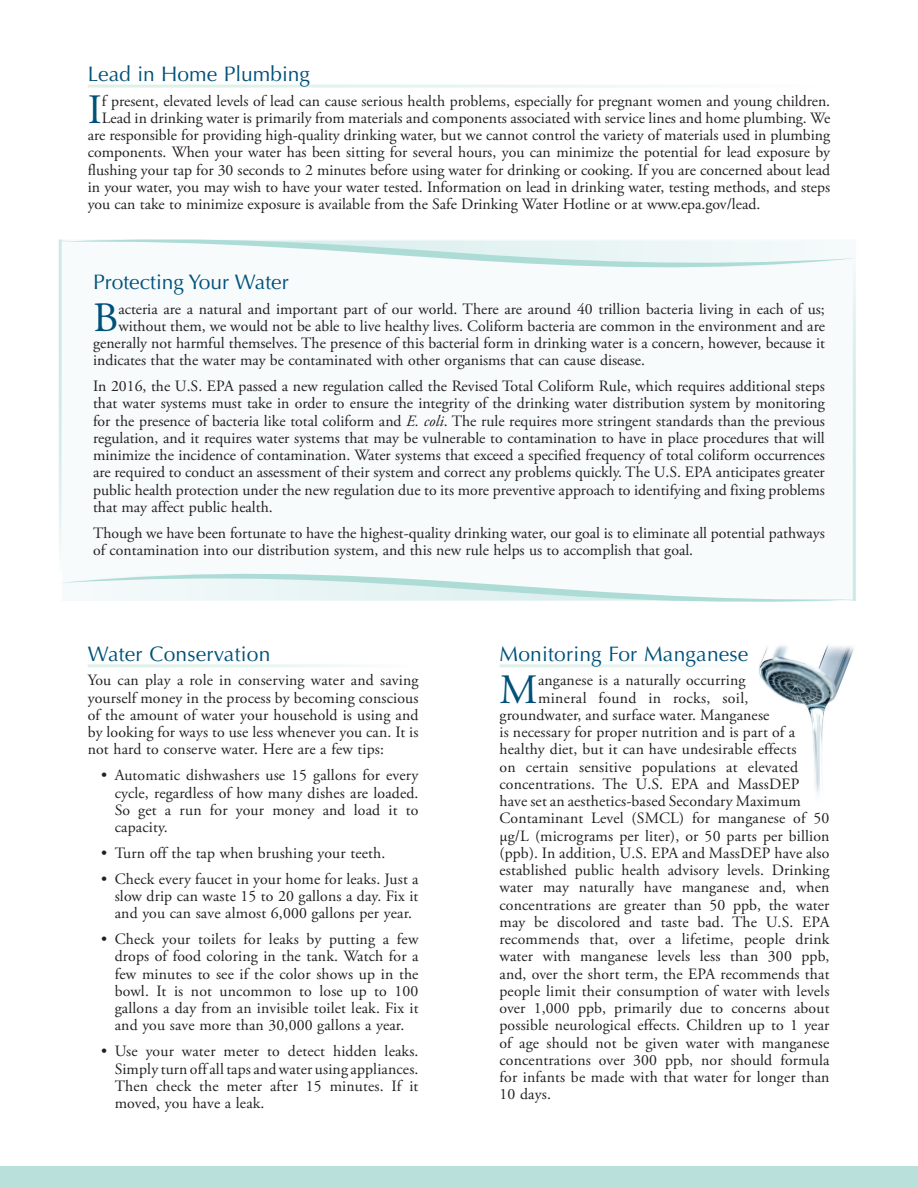
<style>
.page{position:relative;width:918px;height:1188px;background:#fff}
.page>*{position:absolute;margin:0;border:0;box-sizing:border-box;transform-origin:0 0}
.Initial_Cap{font:41.7px "Adobe Garamond Pro";color:#00517a}
.Article_Headline-Gra{font:21px "Optima";letter-spacing:.01em;color:#00517a}
.Article_Headline{font:21px "Optima";color:#00517a}
.Initial_Cap-2{font:15.75px "Adobe Garamond Pro";color:#231f20}
.First_Paragraph{font:15.75px/17.2px "Adobe Garamond Pro";letter-spacing:.005em;color:#231f20;text-align:justify}
.Initial_Cap-3{font:15.75px "Adobe Garamond Pro";letter-spacing:.02em;color:#231f20}
.s1{font-style:italic}
</style>
<div class="page">
<div style="left:0;top:1166px;width:918px;height:22px;background:#bae0dc"></div>
<div style="left:62px;top:239px;width:794px;height:362px;background:#f7fbfc"></div>
<hr style="left:853px;top:260px;width:3px;height:341px;background:#cde9e7">
<hr style="left:59px;top:239px;width:3px;height:335px;background:#cde9e7">
<svg style="left:59px;top:554px;width:798px;height:48px"></svg>
<svg style="left:58px;top:239px;width:798px;height:48px"></svg>
<img style="left:759px;top:645px;width:95px;height:149px">
<p class="Article_Headline-Gra" style="left:88px;top:62px;width:224px">Lead in Home Plumbing</p>
<p class="Initial_Cap" style="left:88px;top:85px;width:16px">I</p>
<p class="Initial_Cap-2" style="left:102px;top:91px;width:730px">f present, elevated levels of lead can cause serious health problems, especially for pregnant women and young children.</p>
<p class="Initial_Cap-2" style="left:102px;top:108px;width:730px">Lead in drinking water is primarily from materials and components associated with service lines and home plumbing. We</p>
<p class="Initial_Cap-2" style="left:88px;top:126px;width:744px">are responsible for providing high-quality drinking water, but we cannot control the variety of materials used in plumbing</p>
<p class="Initial_Cap-2" style="left:88px;top:143px;width:744px">components. When your water has been sitting for several hours, you can minimize the potential for lead exposure by</p>
<p class="Initial_Cap-2" style="left:88px;top:160px;width:744px">flushing your tap for 30 seconds to 2 minutes before using water for drinking or cooking. If you are concerned about lead</p>
<p class="Initial_Cap-2" style="left:88px;top:177px;width:744px">in your water, you may wish to have your water tested. Information on lead in drinking water, testing methods, and steps</p>
<p class="Initial_Cap-2" style="left:88px;top:195px;width:674px">you can take to minimize exposure is available from the Safe Drinking Water Hotline or at www.epa.gov/lead.</p>
<p class="Article_Headline" style="left:93px;top:269px;width:197px">Protecting Your Water</p>
<p class="Initial_Cap" style="left:93px;top:293px;width:27px">B</p>
<p class="Initial_Cap-2" style="left:118px;top:299px;width:708px">acteria are a natural and important part of our world. There are around 40 trillion bacteria living in each of us;</p>
<p class="Initial_Cap-2" style="left:118px;top:316px;width:708px">without them, we would not be able to live healthy lives. Coliform bacteria are common in the environment and are</p>
<p class="Initial_Cap-2" style="left:93px;top:334px;width:733px">generally not harmful themselves. The presence of this bacterial form in drinking water is a concern, however, because it</p>
<p class="Initial_Cap-2" style="left:93px;top:351px;width:554px">indicates that the water may be contaminated with other organisms that can cause disease.</p>
<p class="First_Paragraph" style="left:93px;top:378px;width:733px">In 2016, the U.S. EPA passed a new regulation called the Revised Total Coliform Rule, which requires additional steps that water systems must take in order to ensure the integrity of the drinking water distribution system by monitoring for the presence of bacteria like total coliform and <span class="s1">E. coli</span>. The rule requires more stringent standards than the previous regulation, and it requires water systems that may be vulnerable to contamination to have in place procedures that will minimize the incidence of contamination. Water systems that exceed a specified frequency of total coliform occurrences are required to conduct an assessment of their system and correct any problems quickly. The U.S. EPA anticipates greater public health protection under the new regulation due to its more preventive approach to identifying and fixing problems that may affect public health.</p>
<p class="First_Paragraph" style="left:93px;top:525px;width:733px">Though we have been fortunate to have the highest-quality drinking water, our goal is to eliminate all potential pathways of contamination into our distribution system, and this new rule helps us to accomplish that goal.</p>
<p class="Article_Headline-Gra" style="left:88px;top:641px;width:184px">Water Conservation</p>
<p class="First_Paragraph" style="left:88px;top:672px;width:332px">You can play a role in conserving water and saving yourself money in the process by becoming conscious of the amount of water your household is using and by looking for ways to use less whenever you can. It is not hard to conserve water. Here are a few tips:</p>
<p class="First_Paragraph" style="left:115px;top:767px;width:305px;text-indent:-14px">• Automatic dishwashers use 15 gallons for every cycle, regardless of how many dishes are loaded.<br>So get a run for your money and load it to capacity.</p>
<p class="First_Paragraph" style="left:101px;top:845px;width:286px">• Turn off the tap when brushing your teeth.</p>
<p class="First_Paragraph" style="left:115px;top:871px;width:305px;text-indent:-14px">• Check every faucet in your home for leaks. Just a slow drip can waste 15 to 20 gallons a day. Fix it and you can save almost 6,000 gallons per year.</p>
<p class="First_Paragraph" style="left:115px;top:931px;width:305px;text-indent:-14px">• Check your toilets for leaks by putting a few drops of food coloring in the tank. Watch for a few minutes to see if the color shows up in the bowl. It is not uncommon to lose up to 100 gallons a day from an invisible toilet leak. Fix it and you save more than 30,000 gallons a year.</p>
<p class="First_Paragraph" style="left:115px;top:1043px;width:305px;text-indent:-14px">• Use your water meter to detect hidden leaks.<br>Simply turn off all taps and water using appliances.<br>Then check the meter after 15 minutes. If it moved, you have a leak.</p>
<p class="Article_Headline-Gra" style="left:500px;top:641px;width:250px">Monitoring For Manganese</p>
<p class="Initial_Cap" style="left:500px;top:664px;width:40px">M</p>
<p class="Initial_Cap-2" style="left:538px;top:671px;width:209px">anganese is a naturally occurring</p>
<p class="Initial_Cap-3" style="left:538px;top:688px;width:212px">mineral found in rocks, soil,</p>
<p class="Initial_Cap-2" style="left:500px;top:705px;width:272px">groundwater, and surface water. Manganese</p>
<p class="Initial_Cap-2" style="left:500px;top:723px;width:297px">is necessary for proper nutrition and is part of a</p>
<p class="Initial_Cap-2" style="left:500px;top:740px;width:298px">healthy diet, but it can have undesirable effects</p>
<p class="Initial_Cap-2" style="left:500px;top:757px;width:300px">on certain sensitive populations at elevated</p>
<p class="Initial_Cap-2" style="left:500px;top:774px;width:301px">concentrations. The U.S. EPA and MassDEP</p>
<p class="Initial_Cap-2" style="left:500px;top:792px;width:303px">have set an aesthetics-based Secondary Maximum</p>
<p class="Initial_Cap-2" style="left:500px;top:809px;width:332px">Contaminant Level (SMCL) for manganese of 50</p>
<p class="Initial_Cap-2" style="left:500px;top:826px;width:332px">µg/L (micrograms per liter), or 50 parts per billion</p>
<p class="Initial_Cap-2" style="left:500px;top:843px;width:332px">(ppb). In addition, U.S. EPA and MassDEP have also</p>
<p class="Initial_Cap-2" style="left:500px;top:861px;width:332px">established public health advisory levels. Drinking</p>
<p class="Initial_Cap-2" style="left:500px;top:878px;width:332px">water may naturally have manganese and, when</p>
<p class="Initial_Cap-2" style="left:500px;top:895px;width:332px">concentrations are greater than 50 ppb, the water</p>
<p class="Initial_Cap-2" style="left:500px;top:912px;width:332px">may be discolored and taste bad. The U.S. EPA</p>
<p class="Initial_Cap-2" style="left:500px;top:930px;width:332px">recommends that, over a lifetime, people drink</p>
<p class="Initial_Cap-2" style="left:500px;top:947px;width:332px">water with manganese levels less than 300 ppb,</p>
<p class="Initial_Cap-2" style="left:500px;top:964px;width:332px">and, over the short term, the EPA recommends that</p>
<p class="Initial_Cap-2" style="left:500px;top:981px;width:331px">people limit their consumption of water with levels</p>
<p class="Initial_Cap-2" style="left:500px;top:999px;width:332px">over 1,000 ppb, primarily due to concerns about</p>
<p class="Initial_Cap-2" style="left:500px;top:1016px;width:331px">possible neurological effects. Children up to 1 year</p>
<p class="Initial_Cap-2" style="left:500px;top:1033px;width:331px">of age should not be given water with manganese</p>
<p class="Initial_Cap-2" style="left:500px;top:1050px;width:331px">concentrations over 300 ppb, nor should formula</p>
<p class="Initial_Cap-2" style="left:500px;top:1068px;width:332px">for infants be made with that water for longer than</p>
<p class="Initial_Cap-2" style="left:500px;top:1085px;width:53px">10 days.</p>
</div>
